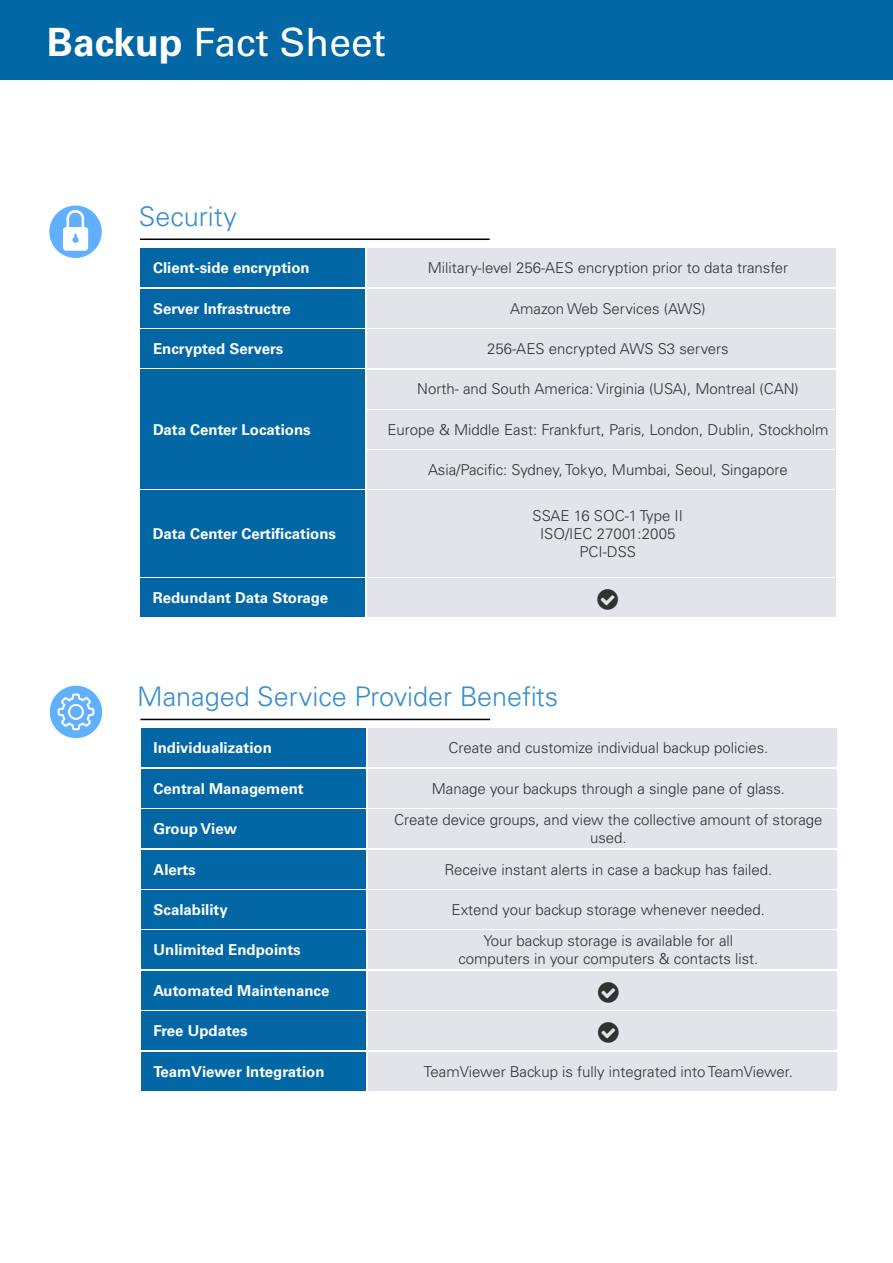
<style>
.page{position:relative;width:893px;height:1263px;background:#fff}
.page>*{position:absolute;margin:0;border:0;box-sizing:border-box;transform-origin:0 0}
.t1{font:39px "Univers LT Std";color:#fff}
.t2{font:300 27px "Univers LT Std";color:#368ecd}
.t3{font:300 15px/18px "Univers LT Std";color:#303131;text-align:center}
.t4{font:700 15px "Univers LT Std";color:#fff}
.s1{font-weight:700}
</style>
<div class="page">
<div style="left:368px;top:729px;width:468px;height:38px;background:#e2e4ea"></div>
<div style="left:368px;top:769px;width:468px;height:39px;background:#e2e4ea"></div>
<div style="left:368px;top:931px;width:468px;height:38px;background:#e2e4ea"></div>
<div style="left:368px;top:809px;width:468px;height:39px;background:#e2e4ea"></div>
<div style="left:368px;top:971px;width:468px;height:39px;background:#e2e4ea"></div>
<div style="left:368px;top:850px;width:468px;height:38px;background:#e2e4ea"></div>
<div style="left:368px;top:1011px;width:468px;height:39px;background:#e2e4ea"></div>
<div style="left:368px;top:890px;width:468px;height:39px;background:#e2e4ea"></div>
<div style="left:368px;top:1052px;width:468px;height:38px;background:#e2e4ea"></div>
<hr style="left:140px;top:719px;width:350px;height:1px;background:#000">
<div style="left:141px;top:729px;width:224px;height:38px;background:#0367a6"></div>
<div style="left:141px;top:769px;width:224px;height:39px;background:#0367a6"></div>
<div style="left:141px;top:931px;width:224px;height:38px;background:#0367a6"></div>
<div style="left:141px;top:809px;width:224px;height:39px;background:#0367a6"></div>
<div style="left:141px;top:971px;width:224px;height:39px;background:#0367a6"></div>
<div style="left:141px;top:850px;width:224px;height:38px;background:#0367a6"></div>
<div style="left:141px;top:1011px;width:224px;height:39px;background:#0367a6"></div>
<div style="left:141px;top:890px;width:224px;height:39px;background:#0367a6"></div>
<div style="left:141px;top:1052px;width:224px;height:38px;background:#0367a6"></div>
<div style="left:50px;top:686px;width:52px;height:52px;background:#61afff;border-radius:50%"></div>
<svg style="left:58px;top:693px;width:36px;height:37px"></svg>
<div style="left:367px;top:490px;width:469px;height:87px;background:#e2e4ea"></div>
<div style="left:367px;top:578px;width:469px;height:39px;background:#e2e4ea"></div>
<div style="left:140px;top:490px;width:225px;height:87px;background:#0367a6"></div>
<div style="left:140px;top:578px;width:225px;height:39px;background:#0367a6"></div>
<div style="left:367px;top:249px;width:469px;height:38px;background:#e2e4ea"></div>
<div style="left:367px;top:289px;width:469px;height:38px;background:#e2e4ea"></div>
<div style="left:367px;top:329px;width:469px;height:39px;background:#e2e4ea"></div>
<div style="left:367px;top:370px;width:469px;height:38px;background:#e2e4ea"></div>
<div style="left:367px;top:410px;width:469px;height:39px;background:#e2e4ea"></div>
<div style="left:367px;top:450px;width:469px;height:39px;background:#e2e4ea"></div>
<hr style="left:140px;top:238px;width:350px;height:2px;background:#000">
<div style="left:140px;top:249px;width:225px;height:38px;background:#0367a6"></div>
<div style="left:140px;top:289px;width:225px;height:38px;background:#0367a6"></div>
<div style="left:140px;top:329px;width:225px;height:39px;background:#0367a6"></div>
<div style="left:140px;top:370px;width:225px;height:119px;background:#0367a6"></div>
<div style="left:49px;top:206px;width:53px;height:52px;background:#61afff;border-radius:50%"></div>
<div style="left:64px;top:228px;width:23px;height:22px;background:#fff;border-radius:2px"></div>
<div style="left:63px;top:227px;width:25px;height:24px;border:2px solid #fff;border-radius:2px"></div>
<svg style="left:65px;top:211px;width:20px;height:32px"></svg>
<div style="left:0;top:0;width:893px;height:80px;background:#0367a6"></div>
<h1 class="t1" style="left:47px;top:19px;width:340px"><span class="s1">Backup</span> Fact Sheet</h1>
<h2 class="t2" style="left:139px;top:200px;width:100px">Security</h2>
<p class="t4" style="left:153px;top:259px;width:158px">Client-side encryption</p>
<p class="t4" style="left:153px;top:300px;width:139px">Server Infrastructre</p>
<p class="t4" style="left:153px;top:340px;width:132px">Encrypted Servers</p>
<p class="t4" style="left:153px;top:421px;width:159px">Data Center Locations</p>
<p class="t4" style="left:153px;top:525px;width:185px">Data Center Certifications</p>
<p class="t4" style="left:153px;top:589px;width:177px">Redundant Data Storage</p>
<p class="t3" style="left:428px;top:259px;width:362px">Military-level 256-AES encryption prior to data transfer</p>
<p class="t3" style="left:510px;top:299px;width:197px">Amazon Web Services (AWS)</p>
<p class="t3" style="left:487px;top:340px;width:243px">256-AES encrypted AWS S3 servers</p>
<p class="t3" style="left:417px;top:380px;width:383px">North- and South America: Virginia (USA), Montreal (CAN)</p>
<p class="t3" style="left:387px;top:420px;width:443px">Europe &amp; Middle East: Frankfurt, Paris, London, Dublin, Stockholm</p>
<p class="t3" style="left:428px;top:461px;width:361px">Asia/Pacific: Sydney, Tokyo, Mumbai, Seoul, Singapore</p>
<p class="t3" style="left:532px;top:507px;width:152px">SSAE 16 SOC-1 Type II<br>ISO/IEC 27001:2005<br>PCI-DSS</p>
<h2 class="t2" style="left:137px;top:680px;width:423px">Managed Service Provider Benefits</h2>
<p class="t4" style="left:154px;top:739px;width:120px">Individualization</p>
<p class="t4" style="left:154px;top:780px;width:152px">Central Management</p>
<p class="t3" style="left:448px;top:739px;width:321px">Create and customize individual backup policies.</p>
<p class="t3" style="left:432px;top:779px;width:355px">Manage your backups through a single pane of glass.</p>
<p class="t4" style="left:154px;top:820px;width:85px">Group View</p>
<p class="t4" style="left:154px;top:860px;width:44px">Alerts</p>
<p class="t4" style="left:154px;top:901px;width:76px">Scalability</p>
<p class="t4" style="left:154px;top:941px;width:149px">Unlimited Endpoints</p>
<p class="t4" style="left:154px;top:982px;width:177px">Automated Maintenance</p>
<p class="t4" style="left:154px;top:1022px;width:95px">Free Updates</p>
<p class="t4" style="left:154px;top:1062px;width:173px">TeamViewer Integration</p>
<p class="t3" style="left:394px;top:811px;width:430px">Create device groups, and view the collective amount of storage used.</p>
<p class="t3" style="left:444px;top:860px;width:329px">Receive instant alerts in case a backup has failed.</p>
<p class="t3" style="left:452px;top:901px;width:315px">Extend your backup storage whenever needed.</p>
<p class="t3" style="left:458px;top:932px;width:302px">Your backup storage is available for all computers in your computers &amp; contacts list.</p>
<p class="t3" style="left:424px;top:1062px;width:370px">TeamViewer Backup is fully integrated into TeamViewer.</p>
</div>
